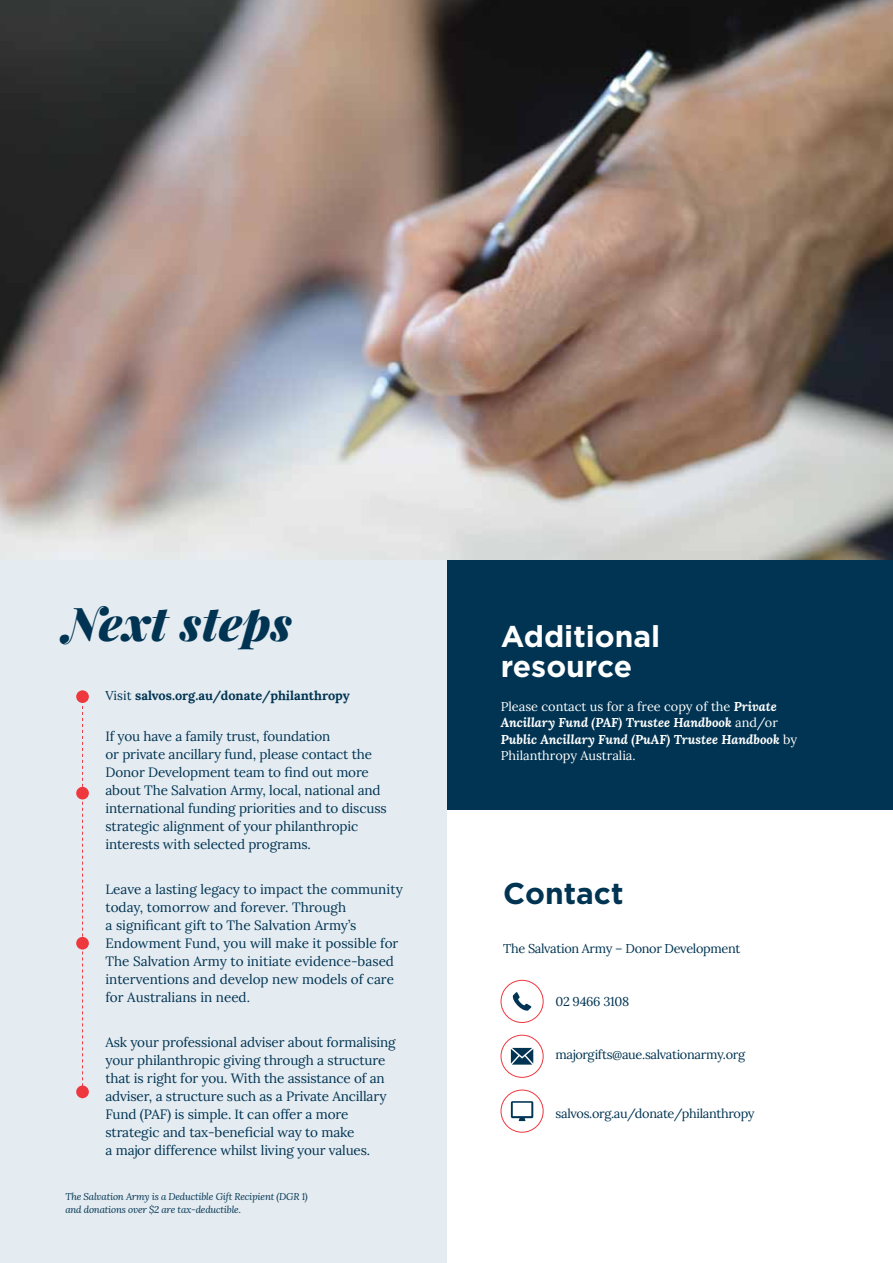
<style>
.page{position:relative;width:893px;height:1263px;background:#fff}
.page>*{position:absolute;margin:0;border:0;box-sizing:border-box;transform-origin:0 0}
.t1{font:italic 900 46.5px "Playfair Display";letter-spacing:.01em;color:#003452}
.t2{font:700 30px/30px "Gotham";color:#fff}
.t3{font:700 30px "Gotham";color:#003452}
.t4{font:13.5px/18px "Lora";letter-spacing:-.01em;color:#003452}
.t5{font:italic 700 12.75px/16.5px "Lora";color:#fff}
.t6{font:12.75px "Lora";letter-spacing:-.025em;color:#003452}
.t7{font:700 12.75px "Lora";color:#003452}
.t8{font:italic 9.75px/13.5px "Lora";letter-spacing:-.02em;color:#003452}
.s1{font-weight:400}
.s2{font-weight:400;font-style:normal}
</style>
<div class="page">
<div style="left:446px;top:559px;width:447px;height:251px;background:#003452"></div>
<div style="left:0;top:351px;width:446px;height:912px;background:#e4ebf1"></div>
<img style="left:0;top:0;width:893px;height:559px">
<div style="left:76px;top:690px;width:13px;height:13px;background:#ef373e;border-radius:50%"></div>
<div style="left:76px;top:787px;width:13px;height:12px;background:#ef373e;border-radius:50%"></div>
<div style="left:76px;top:937px;width:13px;height:12px;background:#ef373e;border-radius:50%"></div>
<div style="left:76px;top:1085px;width:13px;height:13px;background:#ef373e;border-radius:50%"></div>
<div style="left:501px;top:980px;width:42px;height:43px;border:1px solid #ef373e;border-radius:50%"></div>
<svg style="left:513px;top:992px;width:18px;height:19px"></svg>
<div style="left:501px;top:1035px;width:42px;height:42px;border:1px solid #ef373e;border-radius:50%"></div>
<svg style="left:511px;top:1048px;width:22px;height:16px"></svg>
<div style="left:501px;top:1090px;width:42px;height:42px;border:1px solid #ef373e;border-radius:50%"></div>
<svg style="left:511px;top:1101px;width:22px;height:20px"></svg>
<svg style="left:82px;top:706px;width:1px;height:379px"></svg>
<h1 class="t1" style="left:64px;top:591px;width:230px">Next steps</h1>
<p class="t7" style="left:105px;top:685px;width:246px"><span class="s1">Visit</span> salvos.org.au/donate/philanthropy</p>
<p class="t4" style="left:105px;top:727px;width:283px">If you have a family trust, foundation<br>or private ancillary fund, please contact the Donor Development team to find out more about The Salvation Army, local, national and international funding priorities and to discuss strategic alignment of your philanthropic interests with selected programs.</p>
<p class="t4" style="left:105px;top:879px;width:299px">Leave a lasting legacy to impact the community today, tomorrow and forever. Through<br>a significant gift to The Salvation Army’s Endowment Fund, you will make it possible for The Salvation Army to initiate evidence-based interventions and develop new models of care for Australians in need.</p>
<p class="t4" style="left:105px;top:1032px;width:292px">Ask your professional adviser about formalising your philanthropic giving through a structure that is right for you. With the assistance of an adviser, a structure such as a Private Ancillary Fund (PAF) is simple. It can offer a more strategic and tax-beneficial way to make<br>a major difference whilst living your values.</p>
<p class="t8" style="left:65px;top:1189px;width:244px">The Salvation Army is a Deductible Gift Recipient (DGR 1) and donations over $2 are tax-deductible.</p>
<h2 class="t2" style="left:501px;top:620px;width:161px">Additional resource</h2>
<p class="t5" style="left:501px;top:698px;width:298px"><span class="s2">Please contact us for a free copy of the</span> Private Ancillary Fund (PAF) Trustee Handbook <span class="s2">and/or </span>Public Ancillary Fund (PuAF) Trustee Handbook <span class="s2">by Philanthropy Australia.</span></p>
<h2 class="t3" style="left:503px;top:876px;width:122px">Contact</h2>
<p class="t6" style="left:503px;top:939px;width:239px">The Salvation Army – Donor Development</p>
<p class="t6" style="left:556px;top:992px;width:75px">02 9466 3108</p>
<p class="t6" style="left:556px;top:1045px;width:191px">majorgifts@aue.salvationarmy.org</p>
<p class="t6" style="left:556px;top:1104px;width:201px">salvos.org.au/donate/philanthropy</p>
</div>
